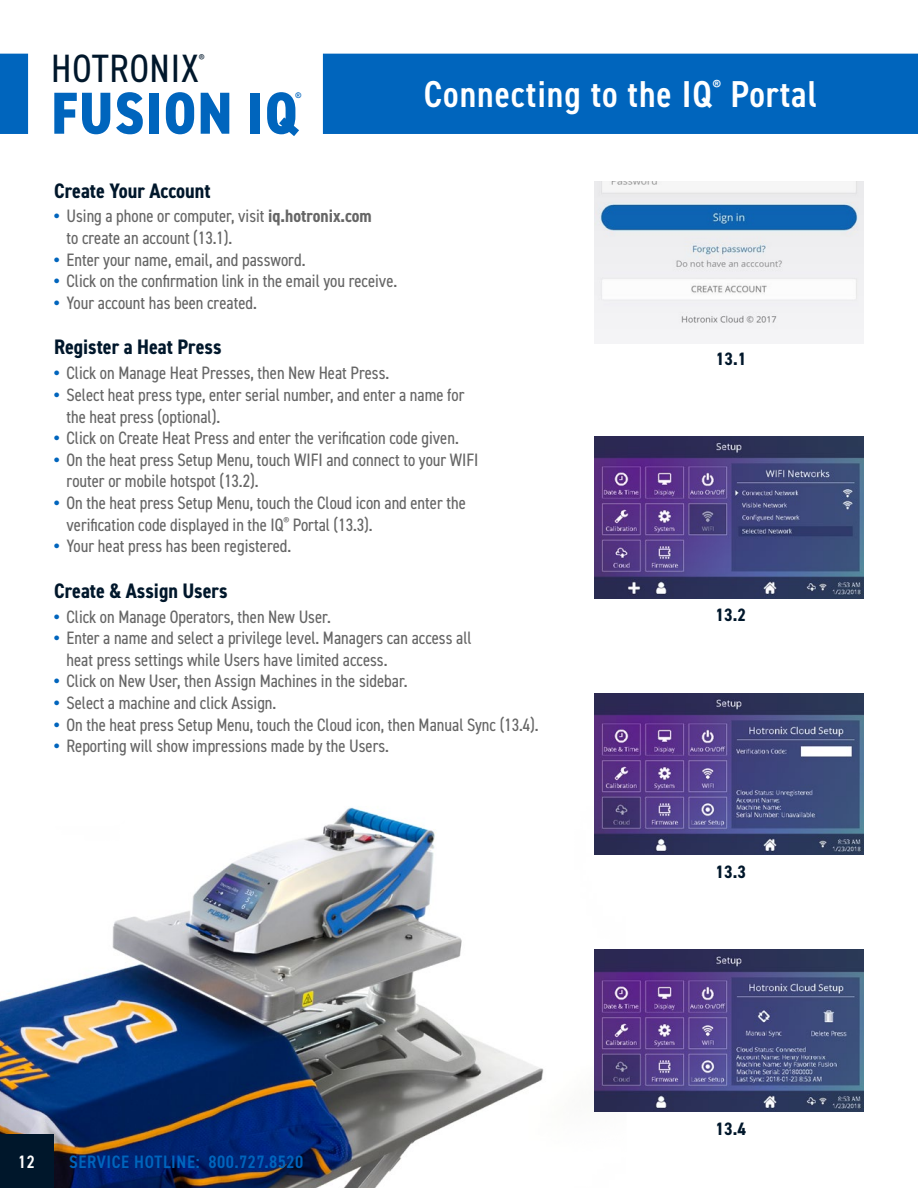
<style>
.page{position:relative;width:918px;height:1188px;background:#fff}
.page>*{position:absolute;margin:0;border:0;box-sizing:border-box;transform-origin:0 0}
.t1{font:800 condensed 59.4px "DIN2014";letter-spacing:.02em;color:#0065bd}
.t2{font:condensed 39.6px "DIN2014";letter-spacing:.02em;color:#00172b}
.t3{font:600 condensed 37.5px "DIN2014";letter-spacing:.025em;color:#fff}
.t4{font:700 condensed 21px "DIN2014";color:#00172b}
.t5{font:condensed 18px/21.6px "DIN2014";color:#666}
.t6{font:600 condensed 18px "DIN2014";letter-spacing:.035em;color:#0065bd}
.t7{font:700 condensed 18px "DIN2014";color:#00172b}
.t8{font:600 condensed 18px "DIN2014";color:#fff}
.t9{font:600 condensed 14.85px "DIN2014";color:#fff}
.t10{font:condensed 11.55px "DIN2014";color:#0065bd}
.t11{font:condensed 10.35px "DIN2014";color:#00172b}
.s1{font-weight:800;color:#0065bd}
.s2{font-weight:700}
</style>
<div class="page">
<img style="left:0;top:807px;width:627px;height:381px">
<div style="left:0;top:1135px;width:54px;height:53px;background:#00172b"></div>
<svg style="left:0;top:54px;width:918px;height:80px;fill:#0065bd"></svg>
<svg style="left:594px;top:181px;width:270px;height:162px;fill:#efeff2"></svg>
<img style="left:594px;top:436px;width:270px;height:162px">
<img style="left:594px;top:693px;width:270px;height:162px">
<img style="left:594px;top:950px;width:270px;height:162px">
<h2 class="t2" style="left:51px;top:42px;width:149px">HOTRONIX</h2>
<p class="t11" style="left:199px;top:52px;width:7px">®</p>
<h1 class="t1" style="left:51px;top:74px;width:249px">FUSION IQ</h1>
<p class="t10" style="left:295px;top:90px;width:8px">®</p>
<h3 class="t3" style="left:424px;top:69px;width:290px">Connecting to the IQ</h3>
<p class="t9" style="left:713px;top:76px;width:10px">®</p>
<h3 class="t3" style="left:730px;top:69px;width:88px">Portal</h3>
<p class="t4" style="left:54px;top:176px;width:158px">Create Your Account</p>
<p class="t5" style="left:67px;top:205px;width:307px;text-indent:-12px"><span class="s1">•</span> Using a phone or computer, visit <span class="s2">iq.hotronix.com </span>to create an account (13.1).</p>
<p class="t5" style="left:54px;top:248px;width:253px"><span class="s1">•</span> Enter your name, email, and password.</p>
<p class="t5" style="left:54px;top:270px;width:345px"><span class="s1">•</span> Click on the confirmation link in the email you receive.</p>
<p class="t5" style="left:54px;top:291px;width:204px"><span class="s1">•</span> Your account has been created.</p>
<p class="t4" style="left:54px;top:333px;width:169px">Register a Heat Press</p>
<p class="t5" style="left:54px;top:362px;width:337px"><span class="s1">•</span> Click on Manage Heat Presses, then New Heat Press.</p>
<p class="t5" style="left:67px;top:383px;width:399px;text-indent:-12px"><span class="s1">•</span> Select heat press type, enter serial number, and enter a name for the heat press (optional).</p>
<p class="t5" style="left:54px;top:426px;width:406px"><span class="s1">•</span> Click on Create Heat Press and enter the verification code given.</p>
<p class="t5" style="left:67px;top:448px;width:414px;text-indent:-12px"><span class="s1">•</span> On the heat press Setup Menu, touch WIFI and connect to your WIFI router or mobile hotspot (13.2).</p>
<p class="t5" style="left:67px;top:491px;width:401px;text-indent:-12px"><span class="s1">•</span> On the heat press Setup Menu, touch the Cloud icon and enter the verification code displayed in the IQ<sup>®</sup> Portal (13.3).</p>
<p class="t5" style="left:54px;top:534px;width:239px"><span class="s1">•</span> Your heat press has been registered.</p>
<p class="t4" style="left:54px;top:576px;width:175px">Create &amp; Assign Users</p>
<p class="t5" style="left:54px;top:605px;width:278px"><span class="s1">•</span> Click on Manage Operators, then New User.</p>
<p class="t5" style="left:67px;top:626px;width:407px;text-indent:-12px"><span class="s1">•</span> Enter a name and select a privilege level. Managers can access all heat press settings while Users have limited access.</p>
<p class="t5" style="left:54px;top:670px;width:355px"><span class="s1">•</span> Click on New User, then Assign Machines in the sidebar.</p>
<p class="t5" style="left:54px;top:691px;width:224px"><span class="s1">•</span> Select a machine and click Assign.</p>
<p class="t5" style="left:54px;top:713px;width:486px"><span class="s1">•</span> On the heat press Setup Menu, touch the Cloud icon, then Manual Sync (13.4).</p>
<p class="t5" style="left:54px;top:734px;width:336px"><span class="s1">•</span> Reporting will show impressions made by the Users.</p>
<p class="t8" style="left:18px;top:1150px;width:18px">12</p>
<p class="t6" style="left:69px;top:1150px;width:236px">SERVICE HOTLINE: 800.727.8520</p>
<p class="t7" style="left:716px;top:346px;width:32px">13.1</p>
<p class="t7" style="left:716px;top:603px;width:32px">13.2</p>
<p class="t7" style="left:716px;top:860px;width:32px">13.3</p>
<p class="t7" style="left:716px;top:1116px;width:32px">13.4</p>
</div>
